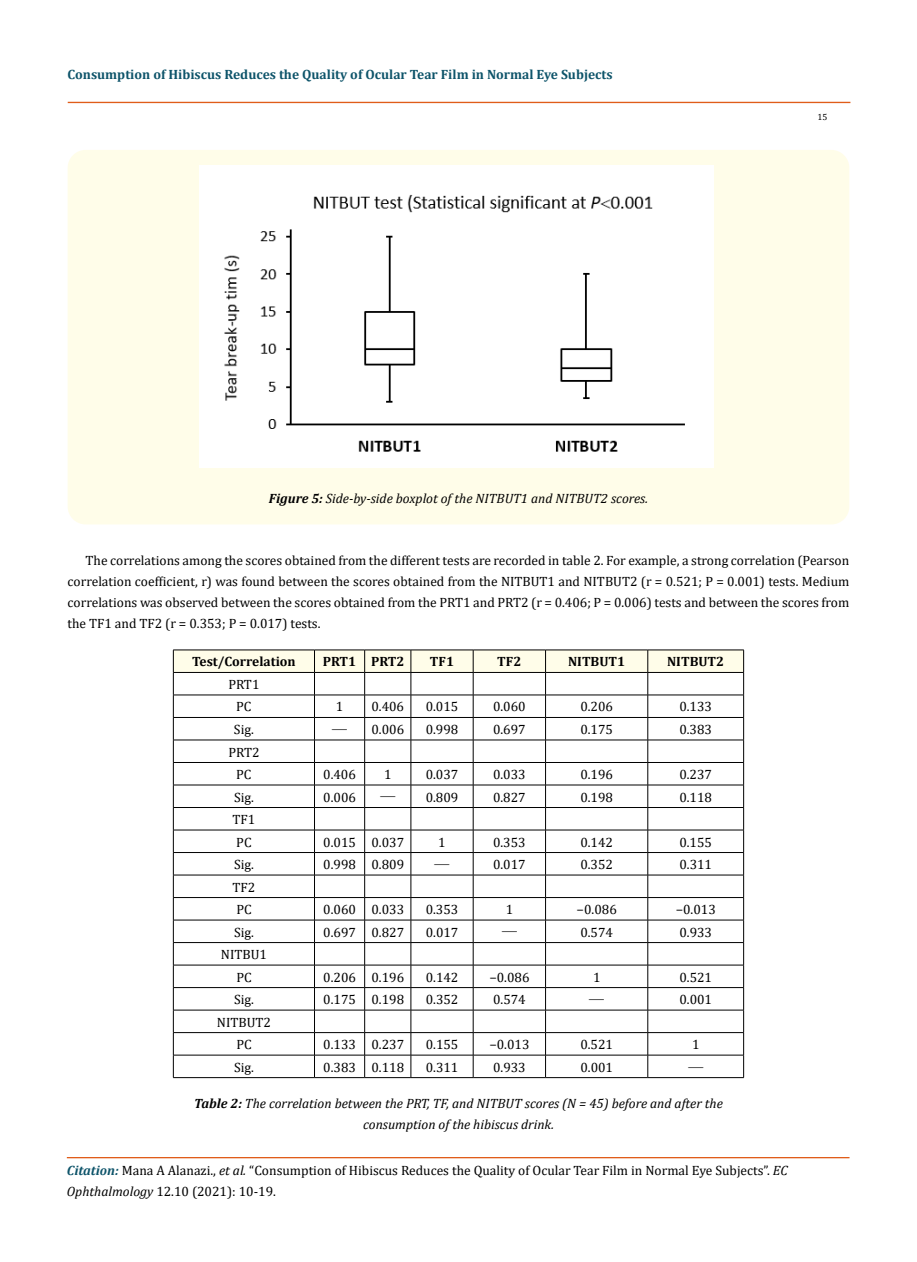
<style>
.page{position:relative;width:917px;height:1262px;background:#fff}
.page>*{position:absolute;margin:0;border:0;box-sizing:border-box;transform-origin:0 0}
.t1{font:13.5px/22.5px "Cambria";color:#000;text-align:center}
.t2{font:italic 13.5px/21px "Cambria";color:#000;text-align:center}
.t3{font:700 13.5px "Cambria";color:#0e546a}
.t4{font:700 13.5px "Cambria";color:#000}
.t5{font:9px "Cambria";color:#000}
.s1{font-weight:700}
.s2{font-weight:700;font-style:italic;color:#0e546a}
.s3{font-style:italic}
</style>
<div class="page">
<div style="left:68px;top:102px;width:782px;height:1px;border:1px solid #e05d1a"></div>
<div style="left:67px;top:1157px;width:782px;height:1px;border:1px solid #e05d1a"></div>
<div style="left:68px;top:150px;width:781px;height:374px;background:#fffde9;border-radius:18px"></div>
<div style="left:199px;top:165px;width:514px;height:303px;background:#fff"></div>
<hr style="left:173px;top:649px;width:141px;height:1px;background:#000">
<hr style="left:314px;top:649px;width:50px;height:1px;background:#000">
<hr style="left:364px;top:649px;width:47px;height:1px;background:#000">
<hr style="left:411px;top:649px;width:62px;height:1px;background:#000">
<hr style="left:473px;top:649px;width:72px;height:1px;background:#000">
<hr style="left:545px;top:649px;width:102px;height:1px;background:#000">
<hr style="left:647px;top:649px;width:96px;height:1px;background:#000">
<hr style="left:173px;top:1077px;width:141px;height:1px;background:#000">
<hr style="left:314px;top:1077px;width:50px;height:1px;background:#000">
<hr style="left:364px;top:1077px;width:47px;height:1px;background:#000">
<hr style="left:411px;top:1077px;width:62px;height:1px;background:#000">
<hr style="left:473px;top:1077px;width:72px;height:1px;background:#000">
<hr style="left:545px;top:1077px;width:102px;height:1px;background:#000">
<hr style="left:647px;top:1077px;width:96px;height:1px;background:#000">
<svg style="left:173px;top:650px;width:571px;height:427px"></svg>
<p class="t3" style="left:68px;top:65px;width:546px">Consumption of Hibiscus Reduces the Quality of Ocular Tear Film in Normal Eye Subjects</p>
<p class="t2" style="left:269px;top:487px;width:381px"><span class="s1">Figure 5:</span> Side-by-side boxplot of the NITBUT1 and NITBUT2 scores.</p>
<p class="t5" style="left:817px;top:111px;width:11px">15</p>
<p class="t1" style="left:68px;top:549px;width:783px;line-height:21px;text-align:justify;text-indent:18px">The correlations among the scores obtained from the different tests are recorded in table 2. For example, a strong correlation (Pearson correlation coefficient, r) was found between the scores obtained from the NITBUT1 and NITBUT2 (r = 0.521; P = 0.001) tests. Medium correlations was observed between the scores obtained from the PRT1 and PRT2 (r = 0.406; P = 0.006) tests and between the scores from the TF1 and TF2 (r = 0.353; P = 0.017) tests.</p>
<p class="t4" style="left:192px;top:652px;width:105px">Test/Correlation</p>
<p class="t4" style="left:323px;top:652px;width:83px">PRT1 PRT2</p>
<p class="t4" style="left:430px;top:652px;width:26px">TF1</p>
<p class="t4" style="left:497px;top:652px;width:26px">TF2</p>
<p class="t4" style="left:568px;top:652px;width:59px">NITBUT1</p>
<p class="t4" style="left:667px;top:652px;width:59px">NITBUT2</p>
<p class="t1" style="left:228px;top:673px;width:33px">PRT1<br>PC</p>
<p class="t1" style="left:336px;top:695px;width:9px">1</p>
<p class="t1" style="left:371px;top:695px;width:34px">0.406</p>
<p class="t1" style="left:425px;top:695px;width:34px">0.015</p>
<p class="t1" style="left:493px;top:695px;width:34px">0.060</p>
<p class="t1" style="left:580px;top:695px;width:34px">0.206</p>
<p class="t1" style="left:679px;top:695px;width:34px">0.133</p>
<p class="t1" style="left:234px;top:718px;width:21px">Sig.</p>
<p class="t1" style="left:371px;top:718px;width:34px">0.006</p>
<p class="t1" style="left:425px;top:718px;width:34px">0.998</p>
<p class="t1" style="left:493px;top:718px;width:34px">0.697</p>
<p class="t1" style="left:580px;top:718px;width:34px">0.175</p>
<p class="t1" style="left:679px;top:718px;width:34px">0.383</p>
<p class="t1" style="left:228px;top:740px;width:33px">PRT2<br>PC</p>
<p class="t1" style="left:323px;top:763px;width:34px">0.406</p>
<p class="t1" style="left:384px;top:763px;width:9px">1</p>
<p class="t1" style="left:425px;top:763px;width:34px">0.037</p>
<p class="t1" style="left:493px;top:763px;width:34px">0.033</p>
<p class="t1" style="left:580px;top:763px;width:34px">0.196</p>
<p class="t1" style="left:679px;top:763px;width:34px">0.237</p>
<p class="t1" style="left:234px;top:785px;width:21px">Sig.</p>
<p class="t1" style="left:323px;top:785px;width:34px">0.006</p>
<p class="t1" style="left:425px;top:785px;width:34px">0.809</p>
<p class="t1" style="left:493px;top:785px;width:34px">0.827</p>
<p class="t1" style="left:580px;top:785px;width:34px">0.198</p>
<p class="t1" style="left:679px;top:785px;width:34px">0.118</p>
<p class="t1" style="left:232px;top:808px;width:24px;text-align:left">TF1<br>PC</p>
<p class="t1" style="left:323px;top:830px;width:82px">0.015 0.037</p>
<p class="t1" style="left:438px;top:830px;width:9px">1</p>
<p class="t1" style="left:493px;top:830px;width:34px">0.353</p>
<p class="t1" style="left:580px;top:830px;width:34px">0.142</p>
<p class="t1" style="left:679px;top:830px;width:34px">0.155</p>
<p class="t1" style="left:234px;top:853px;width:21px">Sig.</p>
<p class="t1" style="left:323px;top:853px;width:82px">0.998 0.809</p>
<p class="t1" style="left:493px;top:853px;width:34px">0.017</p>
<p class="t1" style="left:580px;top:853px;width:34px">0.352</p>
<p class="t1" style="left:679px;top:853px;width:34px">0.311</p>
<p class="t1" style="left:232px;top:875px;width:24px;text-align:left">TF2<br>PC</p>
<p class="t1" style="left:323px;top:898px;width:82px">0.060 0.033</p>
<p class="t1" style="left:426px;top:898px;width:34px">0.353</p>
<p class="t1" style="left:505px;top:898px;width:9px">1</p>
<p class="t1" style="left:576px;top:898px;width:42px">−0.086</p>
<p class="t1" style="left:675px;top:898px;width:42px">−0.013</p>
<p class="t1" style="left:234px;top:920px;width:21px">Sig.</p>
<p class="t1" style="left:323px;top:920px;width:82px">0.697 0.827</p>
<p class="t1" style="left:426px;top:920px;width:34px">0.017</p>
<p class="t1" style="left:580px;top:920px;width:34px">0.574</p>
<p class="t1" style="left:679px;top:920px;width:34px">0.933</p>
<p class="t1" style="left:221px;top:943px;width:48px">NITBU1<br>PC</p>
<p class="t1" style="left:323px;top:965px;width:82px">0.206 0.196</p>
<p class="t1" style="left:426px;top:965px;width:34px">0.142</p>
<p class="t1" style="left:489px;top:965px;width:42px">−0.086</p>
<p class="t1" style="left:593px;top:965px;width:9px">1</p>
<p class="t1" style="left:679px;top:965px;width:34px">0.521</p>
<p class="t1" style="left:234px;top:988px;width:21px">Sig.</p>
<p class="t1" style="left:323px;top:988px;width:82px">0.175 0.198</p>
<p class="t1" style="left:426px;top:988px;width:34px">0.352</p>
<p class="t1" style="left:493px;top:988px;width:34px">0.574</p>
<p class="t1" style="left:679px;top:988px;width:34px">0.001</p>
<p class="t1" style="left:217px;top:1010px;width:56px">NITBUT2<br>PC</p>
<p class="t1" style="left:323px;top:1033px;width:82px">0.133 0.237</p>
<p class="t1" style="left:426px;top:1033px;width:34px">0.155</p>
<p class="t1" style="left:489px;top:1033px;width:42px">−0.013</p>
<p class="t1" style="left:580px;top:1033px;width:34px">0.521</p>
<p class="t1" style="left:692px;top:1033px;width:9px">1</p>
<p class="t1" style="left:234px;top:1055px;width:21px">Sig.</p>
<p class="t1" style="left:323px;top:1055px;width:82px">0.383 0.118</p>
<p class="t1" style="left:426px;top:1055px;width:34px">0.311</p>
<p class="t1" style="left:493px;top:1055px;width:34px">0.933</p>
<p class="t1" style="left:580px;top:1055px;width:34px">0.001</p>
<p class="t2" style="left:194px;top:1092px;width:530px"><span class="s1">Table 2:</span> The correlation between the PRT, TF, and NITBUT scores (N = 45) before and after the consumption of the hibiscus drink.</p>
<p class="t1" style="left:67px;top:1159px;width:722px;line-height:21px;text-align:left"><span class="s2">Citation:</span> Mana A Alanazi., <span class="s3">et al.</span> “Consumption of Hibiscus Reduces the Quality of Ocular Tear Film in Normal Eye Subjects”. <span class="s3">EC<br>Ophthalmology</span> 12.10 (2021): 10-19.</p>
</div>
